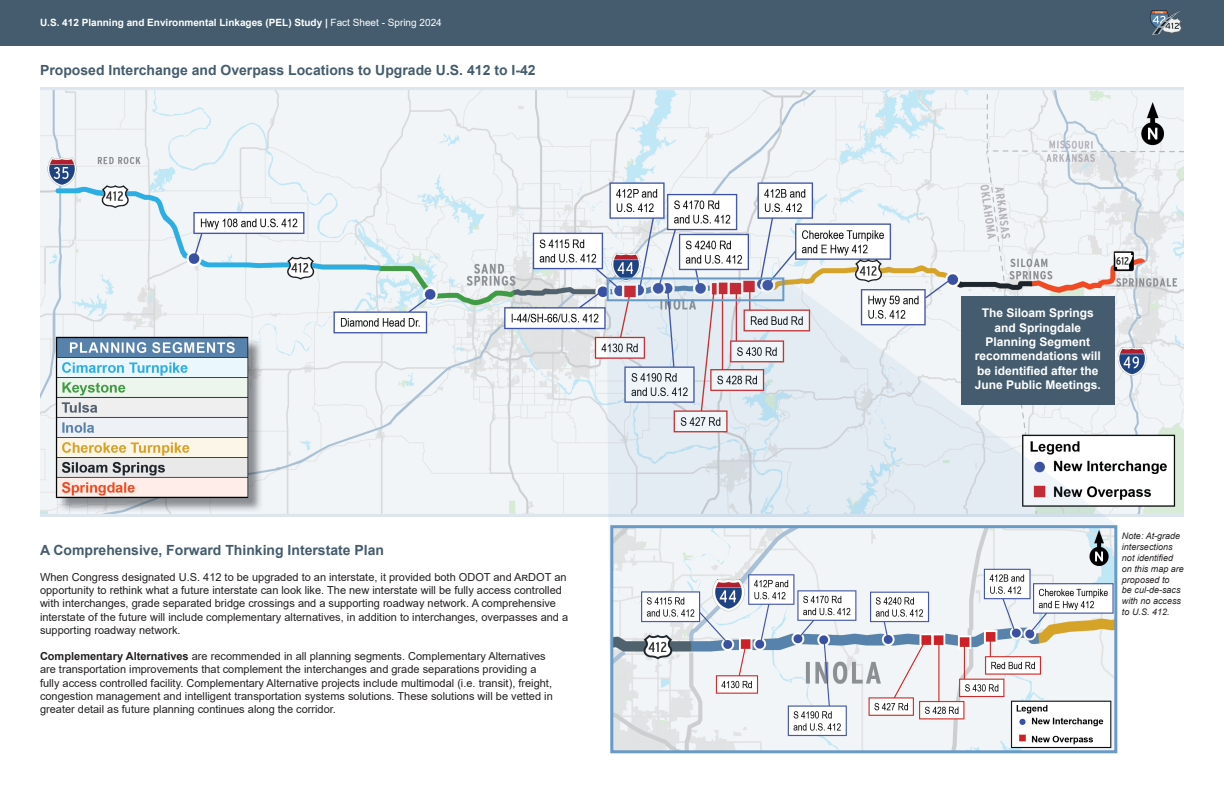
<style>
.page{position:relative;width:1224px;height:792px;background:#fff}
.page>*{position:absolute;margin:0;border:0;box-sizing:border-box;transform-origin:0 0}
.t1{font:700 14px "Arial";color:#445c6d}
.t2{font:700 12px/14.4px "Arial";color:#fff;text-align:center}
.t3{font:11px/13.2px "Arial";color:#231f20}
.t4{font:700 10px "Arial";color:#fff}
.t5{font:italic 9px/10.8px "Arial";color:#231f20}
.s1{font-weight:400}
.s2{font-weight:700}
</style>
<div class="page">
<img style="left:40px;top:88px;width:1144px;height:429px">
<svg style="left:607px;top:277px;width:510px;height:347px;fill:#e3ecf3"></svg>
<div style="left:0;top:0;width:1224px;height:46px;background:#445c6d"></div>
<img style="left:1149px;top:10px;width:33px;height:25px">
<img style="left:614px;top:529px;width:499px;height:220px">
<div style="left:610px;top:525px;width:507px;height:228px;border:3px solid #699ac5"></div>
<div style="left:607px;top:277px;width:177px;height:24px;border:2px solid #699ac5"></div>
<div style="left:961px;top:296px;width:154px;height:109px;background:#445c6d"></div>
<p class="t4" style="left:40px;top:16px;width:403px">U.S. 412 Planning and Environmental Linkages (PEL) Study | <span class="s1">Fact Sheet - Spring 2024</span></p>
<p class="t1" style="left:40px;top:60px;width:497px">Proposed Interchange and Overpass Locations to Upgrade U.S. 412 to I-42</p>
<p class="t1" style="left:40px;top:540px;width:346px">A Comprehensive, Forward Thinking Interstate Plan</p>
<p class="t3" style="left:40px;top:570px;width:530px">When Congress designated U.S. 412 to be upgraded to an interstate, it provided both ODOT and ArDOT an opportunity to rethink what a future interstate can look like. The new interstate will be fully access controlled with interchanges, grade separated bridge crossings and a supporting roadway network. A comprehensive interstate of the future will include complementary alternatives, in addition to interchanges, overpasses and a supporting roadway network.</p>
<p class="t3" style="left:40px;top:650px;width:514px"><span class="s2">Complementary Alternatives</span> are recommended in all planning segments. Complementary Alternatives are transportation improvements that complement the interchanges and grade separations providing a fully access controlled facility. Complementary Alternative projects include multimodal (i.e. transit), freight, congestion management and intelligent transportation systems solutions. These solutions will be vetted in greater detail as future planning continues along the corridor.</p>
<p class="t2" style="left:975px;top:306px;width:128px">The Siloam Springs and Springdale<br>Planning Segment recommendations will be identified after the<br>June Public Meetings.</p>
<p class="t5" style="left:1122px;top:531px;width:64px">Note: At-grade intersections not identified on this map are proposed to<br>be cul-de-sacs with no access to U.S. 412.</p>
</div>
